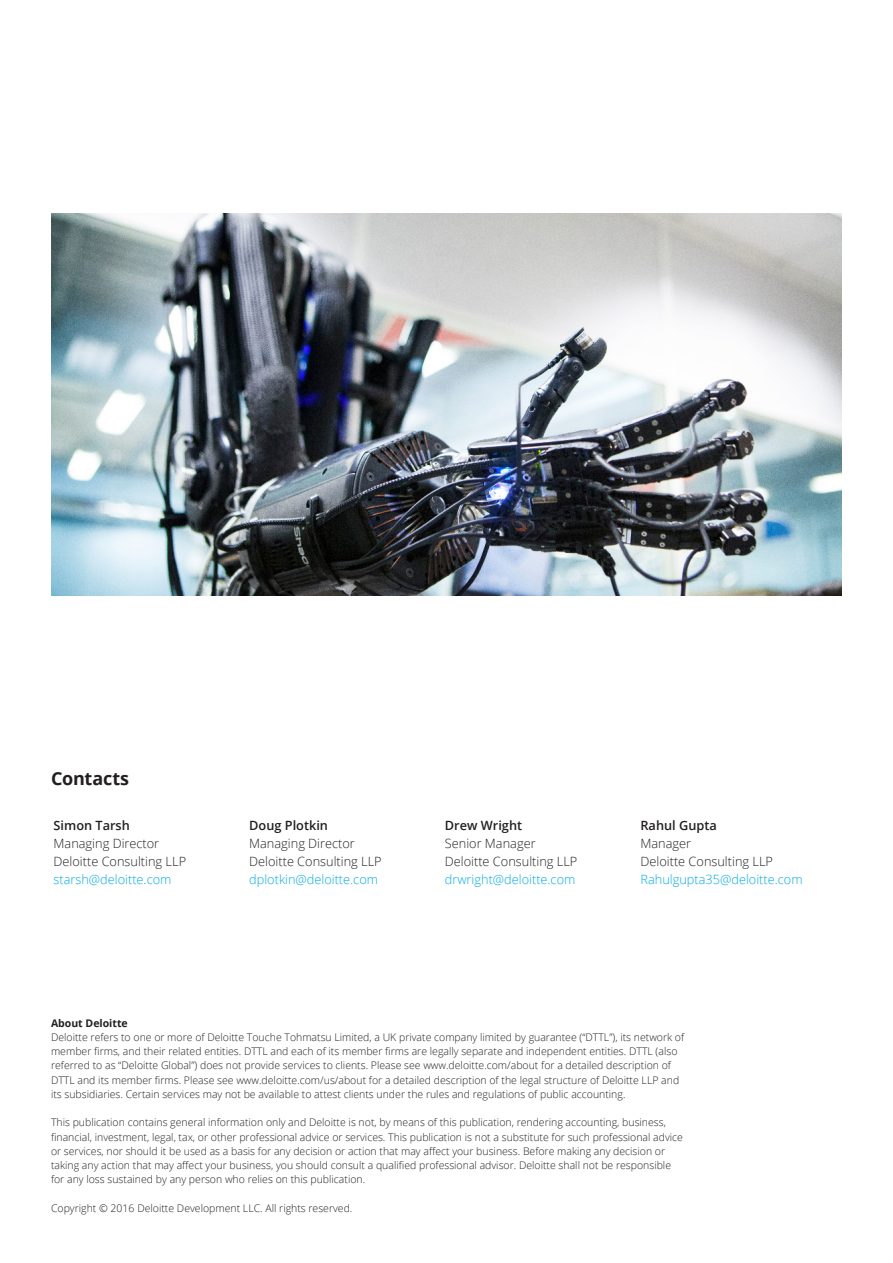
<style>
.page{position:relative;width:893px;height:1263px;background:#fff}
.page>*{position:absolute;margin:0;border:0;box-sizing:border-box;transform-origin:0 0}
.Subhead_A__8_5_12pt{font:700 18px "Open Sans";letter-spacing:-.01em;color:#231f20}
.body_copy{font:300 12.75px "Open Sans";color:#231f20}
.body_copy-2{font:300 12.75px "Open Sans";color:#00abe7}
.body_copy-3{font:600 12.75px "Open Sans";color:#231f20}
.t1{font:300 10.5px/14.2px "Open Sans";color:#231f20}
.t2{font:700 10.5px "Open Sans";color:#231f20}
</style>
<div class="page">
<img style="left:51px;top:213px;width:791px;height:382px">
<p class="Subhead_A__8_5_12pt" style="left:51px;top:766px;width:80px">Contacts</p>
<p class="body_copy-3" style="left:54px;top:816px;width:78px">Simon Tarsh</p>
<p class="body_copy" style="left:54px;top:834px;width:107px">Managing Director</p>
<p class="body_copy" style="left:54px;top:852px;width:134px">Deloitte Consulting LLP</p>
<p class="body_copy-2" style="left:54px;top:870px;width:119px">starsh@deloitte.com</p>
<p class="body_copy-3" style="left:249px;top:816px;width:80px">Doug Plotkin</p>
<p class="body_copy" style="left:249px;top:834px;width:107px">Managing Director</p>
<p class="body_copy" style="left:249px;top:852px;width:134px">Deloitte Consulting LLP</p>
<p class="body_copy-2" style="left:249px;top:870px;width:130px">dplotkin@deloitte.com</p>
<p class="body_copy-3" style="left:445px;top:816px;width:79px">Drew Wright</p>
<p class="body_copy" style="left:445px;top:834px;width:92px">Senior Manager</p>
<p class="body_copy" style="left:445px;top:852px;width:134px">Deloitte Consulting LLP</p>
<p class="body_copy-2" style="left:445px;top:870px;width:132px">drwright@deloitte.com</p>
<p class="body_copy-3" style="left:640px;top:816px;width:78px">Rahul Gupta</p>
<p class="body_copy" style="left:640px;top:834px;width:52px">Manager</p>
<p class="body_copy" style="left:640px;top:852px;width:134px">Deloitte Consulting LLP</p>
<p class="body_copy-2" style="left:640px;top:870px;width:164px">Rahulgupta35@deloitte.com</p>
<p class="t2" style="left:51px;top:1015px;width:78px">About Deloitte</p>
<p class="t1" style="left:51px;top:1030px;width:635px">Deloitte refers to one or more of Deloitte Touche Tohmatsu Limited, a UK private company limited by guarantee (“DTTL”), its network of member firms, and their related entities. DTTL and each of its member firms are legally separate and independent entities. DTTL (also referred to as “Deloitte Global”) does not provide services to clients. Please see www.deloitte.com/about for a detailed description of DTTL and its member firms. Please see www.deloitte.com/us/about for a detailed description of the legal structure of Deloitte LLP and its subsidiaries. Certain services may not be available to attest clients under the rules and regulations of public accounting.</p>
<p class="t1" style="left:51px;top:1115px;width:633px">This publication contains general information only and Deloitte is not, by means of this publication, rendering accounting, business, financial, investment, legal, tax, or other professional advice or services. This publication is not a substitute for such professional advice or services, nor should it be used as a basis for any decision or action that may affect your business. Before making any decision or taking any action that may affect your business, you should consult a qualified professional advisor. Deloitte shall not be responsible for any loss sustained by any person who relies on this publication.</p>
<p class="t1" style="left:51px;top:1201px;width:303px">Copyright © 2016 Deloitte Development LLC. All rights reserved.</p>
</div>
